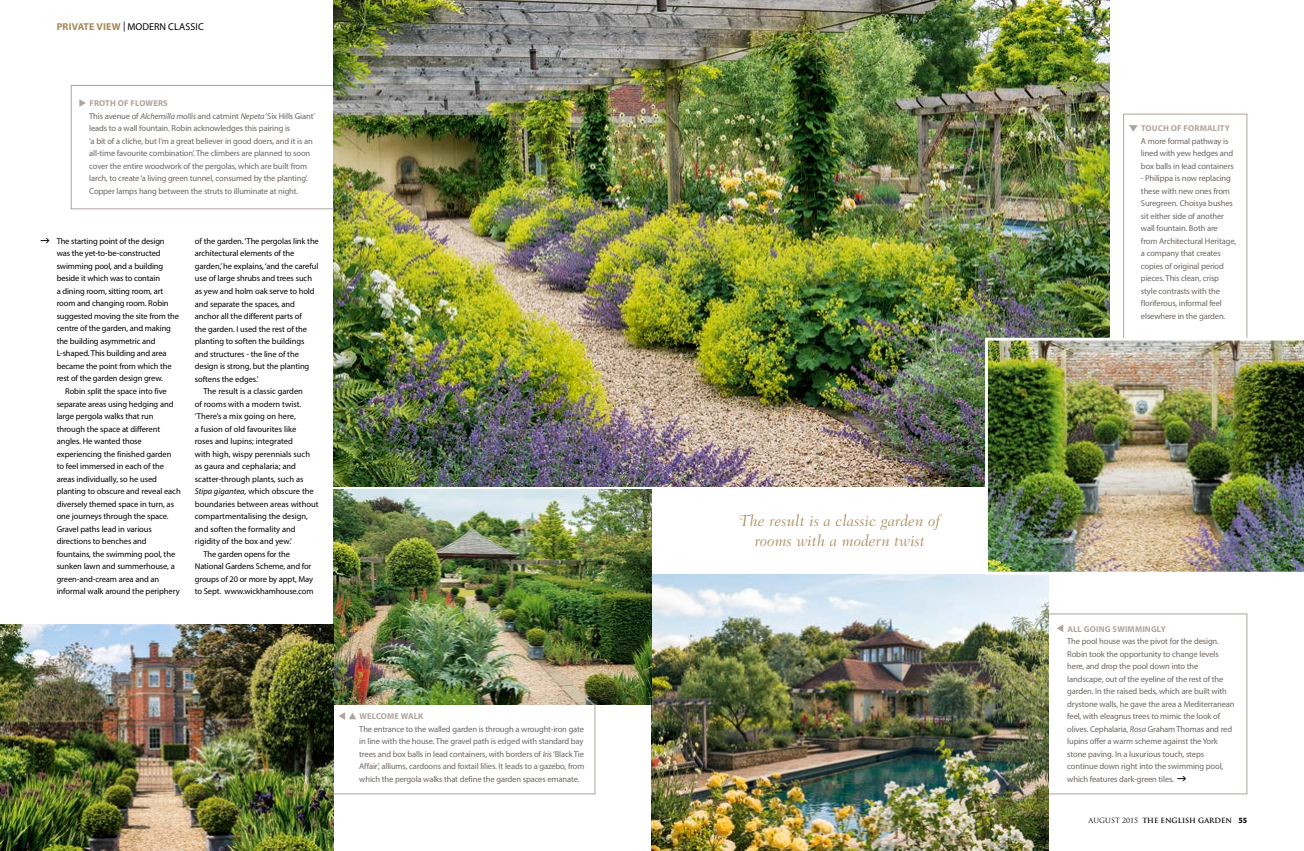
<style>
.page{position:relative;width:1304px;height:851px;background:#fff}
.page>*{position:absolute;margin:0;border:0;box-sizing:border-box;transform-origin:0 0}
.t1{font:italic 300 16px/20px "Fairfield LT Std";letter-spacing:.01em;color:#a58957;text-align:center}
.t2{font:10px "Myriad Pro";letter-spacing:.015em;color:#000}
.t3{font:8.5px/12.5px "Myriad Pro";letter-spacing:-.01em;color:#000}
.t4{font:8.5px/12.5px "Myriad Pro";letter-spacing:-.015em;color:#6b6662}
.t5{font:700 8.5px "Myriad Pro";letter-spacing:.02em;color:#afa49e}
.t6{font:700 7px "Trajan Pro";color:#000}
.s1{font-weight:700;color:#a58957}
.s2{font-weight:700;color:#afa49e}
.s3{font-style:italic}
.s4{font-weight:400}
.s5{font-family:"Myriad Pro";font-size:8px}
</style>
<div class="page">
<div style="left:71px;top:85px;width:278px;height:124px;border:1px solid #afa49e"></div>
<svg style="left:79px;top:99px;width:7px;height:8px"></svg>
<div style="left:1033px;top:613px;width:214px;height:181px;border:1px solid #afa49e"></div>
<div style="left:333px;top:691px;width:262px;height:103px;border:1px solid #afa49e"></div>
<div style="left:1123px;top:114px;width:124px;height:238px;border:1px solid #afa49e"></div>
<img style="left:333px;top:0;width:776px;height:486px">
<img style="left:652px;top:574px;width:397px;height:276px">
<img style="left:333px;top:489px;width:319px;height:215px">
<img style="left:0;top:624px;width:333px;height:226px">
<img style="left:985px;top:337px;width:319px;height:235px">
<svg style="left:1129px;top:125px;width:9px;height:7px"></svg>
<svg style="left:1057px;top:624px;width:6px;height:8px"></svg>
<svg style="left:339px;top:712px;width:17px;height:7px"></svg>
<p class="t2" style="left:57px;top:21px;width:149px"><span class="s1">PRIVATE VIEW</span> | MODERN CLASSIC</p>
<p class="t4" style="left:89px;top:97px;width:227px"><span class="s2">FROTH OF FLOWERS<br></span>This avenue of <span class="s3">Alchemilla mollis</span> and catmint <span class="s3">Nepeta</span> ‘Six Hills Giant’ leads to a wall fountain. Robin acknowledges this pairing is<br>‘a bit of a cliche, but I’m a great believer in good doers, and it is an all-time favourite combination’. The climbers are planned to soon cover the entire woodwork of the pergolas, which are built from larch, to create ‘a living green tunnel, consumed by the planting’.<br>Copper lamps hang between the struts to illuminate at night.</p>
<p class="t3" style="left:57px;top:234px;width:124px">The starting point of the design was the yet-to-be-constructed swimming pool, and a building beside it which was to contain<br>a dining room, sitting room, art room and changing room. Robin suggested moving the site from the centre of the garden, and making the building asymmetric and<br>L-shaped. This building and area became the point from which the rest of the garden design grew.</p>
<p class="t3" style="left:57px;top:384px;width:126px;text-indent:8px">Robin split the space into five separate areas using hedging and large pergola walks that run through the space at different angles. He wanted those experiencing the finished garden to feel immersed in each of the areas individually, so he used planting to obscure and reveal each diversely themed space in turn, as one journeys through the space.<br>Gravel paths lead in various directions to benches and fountains, the swimming pool, the sunken lawn and summerhouse, a green-and-cream area and an informal walk around the periphery</p>
<p class="t3" style="left:195px;top:235px;width:126px">of the garden. ‘The pergolas link the</p>
<p class="t3" style="left:195px;top:247px;width:101px">architectural elements of the</p>
<p class="t3" style="left:195px;top:260px;width:125px">garden,’ he explains, ‘and the careful</p>
<p class="t3" style="left:195px;top:272px;width:119px">use of large shrubs and trees such</p>
<p class="t3" style="left:195px;top:285px;width:121px">as yew and holm oak serve to hold</p>
<p class="t3" style="left:195px;top:297px;width:102px">and separate the spaces, and</p>
<p class="t3" style="left:195px;top:310px;width:109px">anchor all the different parts of</p>
<p class="t3" style="left:195px;top:322px;width:114px">the garden. I used the rest of the</p>
<p class="t3" style="left:195px;top:335px;width:111px">planting to soften the buildings</p>
<p class="t3" style="left:195px;top:347px;width:106px">and structures - the line of the</p>
<p class="t3" style="left:195px;top:360px;width:116px">design is strong, but the planting</p>
<p class="t3" style="left:195px;top:372px;width:65px">softens the edges.’</p>
<p class="t3" style="left:203px;top:385px;width:101px">The result is a classic garden</p>
<p class="t3" style="left:195px;top:397px;width:108px">of rooms with a modern twist.</p>
<p class="t3" style="left:195px;top:410px;width:102px">‘There’s a mix going on here,</p>
<p class="t3" style="left:195px;top:422px;width:103px">a fusion of old favourites like</p>
<p class="t3" style="left:195px;top:435px;width:100px">roses and lupins; integrated</p>
<p class="t3" style="left:195px;top:447px;width:117px">with high, wispy perennials such</p>
<p class="t3" style="left:195px;top:460px;width:103px">as gaura and cephalaria; and</p>
<p class="t3" style="left:195px;top:472px;width:110px">scatter-through plants, such as</p>
<p class="t3" style="left:195px;top:485px;width:120px"><span class="s3">Stipa gigantea,</span> which obscure the</p>
<p class="t3" style="left:195px;top:497px;width:125px">boundaries between areas without</p>
<p class="t3" style="left:195px;top:510px;width:115px">compartmentalising the design,</p>
<p class="t3" style="left:195px;top:522px;width:102px">and soften the formality and</p>
<p class="t3" style="left:195px;top:535px;width:99px">rigidity of the box and yew.’</p>
<p class="t3" style="left:203px;top:547px;width:88px">The garden opens for the</p>
<p class="t3" style="left:195px;top:560px;width:118px">National Gardens Scheme, and for</p>
<p class="t3" style="left:195px;top:572px;width:120px">groups of 20 or more by appt, May</p>
<p class="t3" style="left:195px;top:585px;width:120px">to Sept. www.wickhamhouse.com</p>
<p class="t5" style="left:359px;top:710px;width:66px">WELCOME WALK</p>
<p class="t4" style="left:359px;top:722px;width:227px">The entrance to the walled garden is through a wrought-iron gate in line with the house. The gravel path is edged with standard bay trees and box balls in lead containers, with borders of <span class="s3">Iris</span> ‘Black Tie Affair’, alliums, cardoons and foxtail lilies. It leads to a gazebo, from which the pergola walks that define the garden spaces emanate.</p>
<h1 class="t1" style="left:739px;top:511px;width:202px">The result is a classic garden of rooms with a modern twist</h1>
<p class="t5" style="left:1141px;top:123px;width:90px">TOUCH OF FORMALITY</p>
<p class="t4" style="left:1141px;top:134px;width:94px">A more formal pathway is lined with yew hedges and box balls in lead containers</p>
<p class="t4" style="left:1141px;top:172px;width:97px">- Philippa is now replacing these with new ones from<br>Suregreen. Choisya bushes sit either side of another wall fountain. Both are from Architectural Heritage, a company that creates copies of original period pieces. This clean, crisp style contrasts with the floriferous, informal feel elsewhere in the garden.</p>
<p class="t5" style="left:1067px;top:623px;width:100px">ALL GOING SWIMMINGLY</p>
<p class="t4" style="left:1067px;top:634px;width:169px">The pool house was the pivot for the design.<br>Robin took the opportunity to change levels here, and drop the pool down into the landscape, out of the eyeline of the rest of the garden. In the raised beds, which are built with drystone walls, he gave the area a Mediterranean feel, with eleagnus trees to mimic the look of olives. Cephalaria, <span class="s3">Rosa</span> Graham Thomas and red lupins offer a warm scheme against the York stone paving. In a luxurious touch, steps continue down right into the swimming pool, which features dark-green tiles.</p>
<p class="t6" style="left:1088px;top:815px;width:160px"><span class="s4">AUGUST 2015</span> THE ENGLISH GARDEN <span class="s5">55</span></p>
</div>
